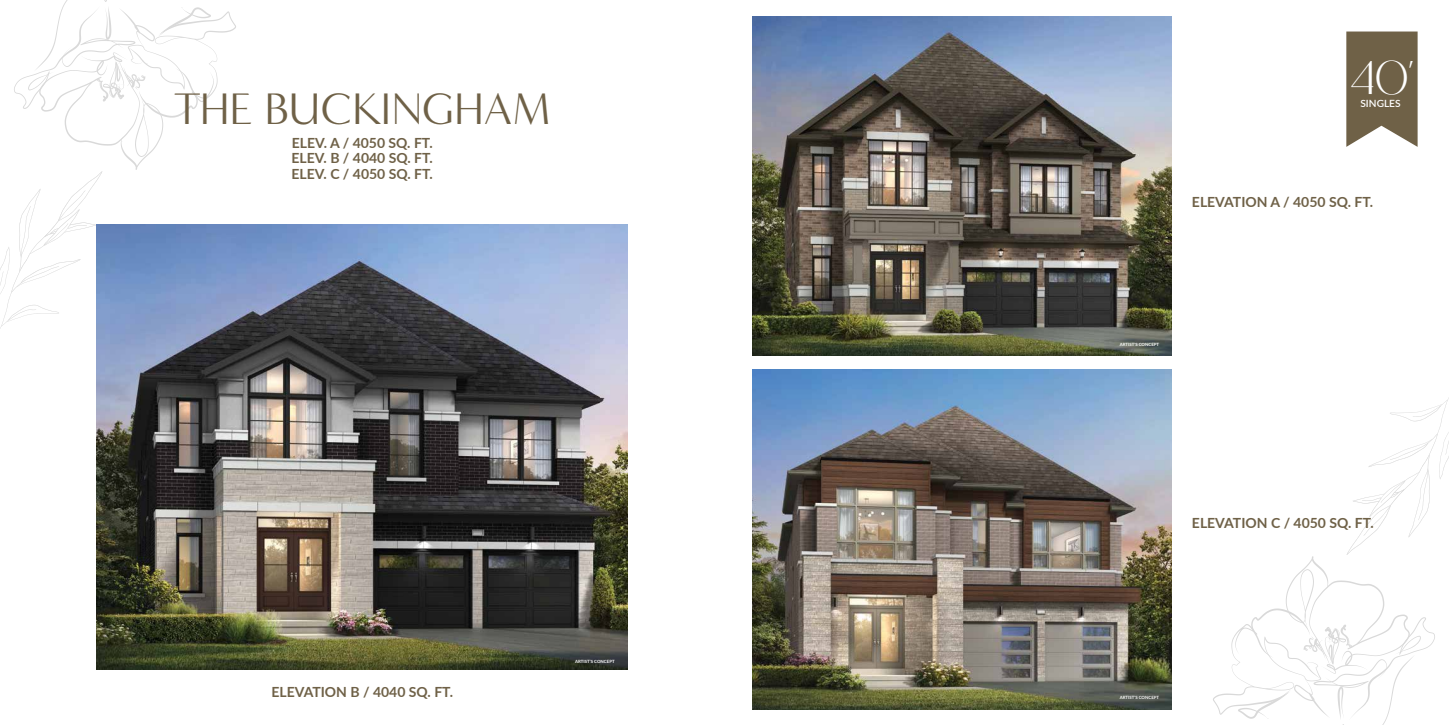
<style>
.page{position:relative;width:1449px;height:725px;background:#fff}
.page>*{position:absolute;margin:0;border:0;box-sizing:border-box;transform-origin:0 0}
.t1{font:46.81px "Saudagar";color:#fff}
.t2{font:45.32px "Minerva Modern";color:#6f6147}
.t3{font:700 14px/15.8px "Lato";color:#6f6147;text-align:justify}
.t4{font:600 9.97px "Lato";color:#fff}
.t5{font:700 4.38px "Lato";color:#fff}
</style>
<div class="page">
<svg style="left:1213px;top:397px;width:236px;height:327px"></svg>
<svg style="left:0;top:0;width:236px;height:350px"></svg>
<img style="left:97px;top:225px;width:531px;height:444px">
<img style="left:752px;top:16px;width:419px;height:340px">
<img style="left:752px;top:369px;width:419px;height:340px">
<svg style="left:1346px;top:32px;width:72px;height:115px;background:#7d7159"></svg>
<h2 class="t2" style="left:174px;top:83px;width:378px">THE BUCKINGHAM</h2>
<p class="t3" style="left:291px;top:134px;width:143px">ELEV. A / 4050 SQ. FT.<br>ELEV. B / 4040 SQ. FT.<br>ELEV. C / 4050 SQ. FT.</p>
<p class="t3" style="left:271px;top:683px;width:183px">ELEVATION B / 4040 SQ. FT.</p>
<p class="t5" style="left:575px;top:658px;width:41px">ARTIST’S CONCEPT</p>
<h1 class="t1" style="left:1352px;top:51px;width:66px">40’</h1>
<p class="t4" style="left:1360px;top:96px;width:42px">SINGLES</p>
<p class="t3" style="left:1192px;top:194px;width:183px">ELEVATION A / 4050 SQ. FT.</p>
<p class="t5" style="left:1120px;top:341px;width:41px">ARTIST'S CONCEPT</p>
<p class="t3" style="left:1192px;top:514px;width:183px">ELEVATION C / 4050 SQ. FT.</p>
<p class="t5" style="left:1120px;top:694px;width:41px">ARTIST'S CONCEPT</p>
</div>
